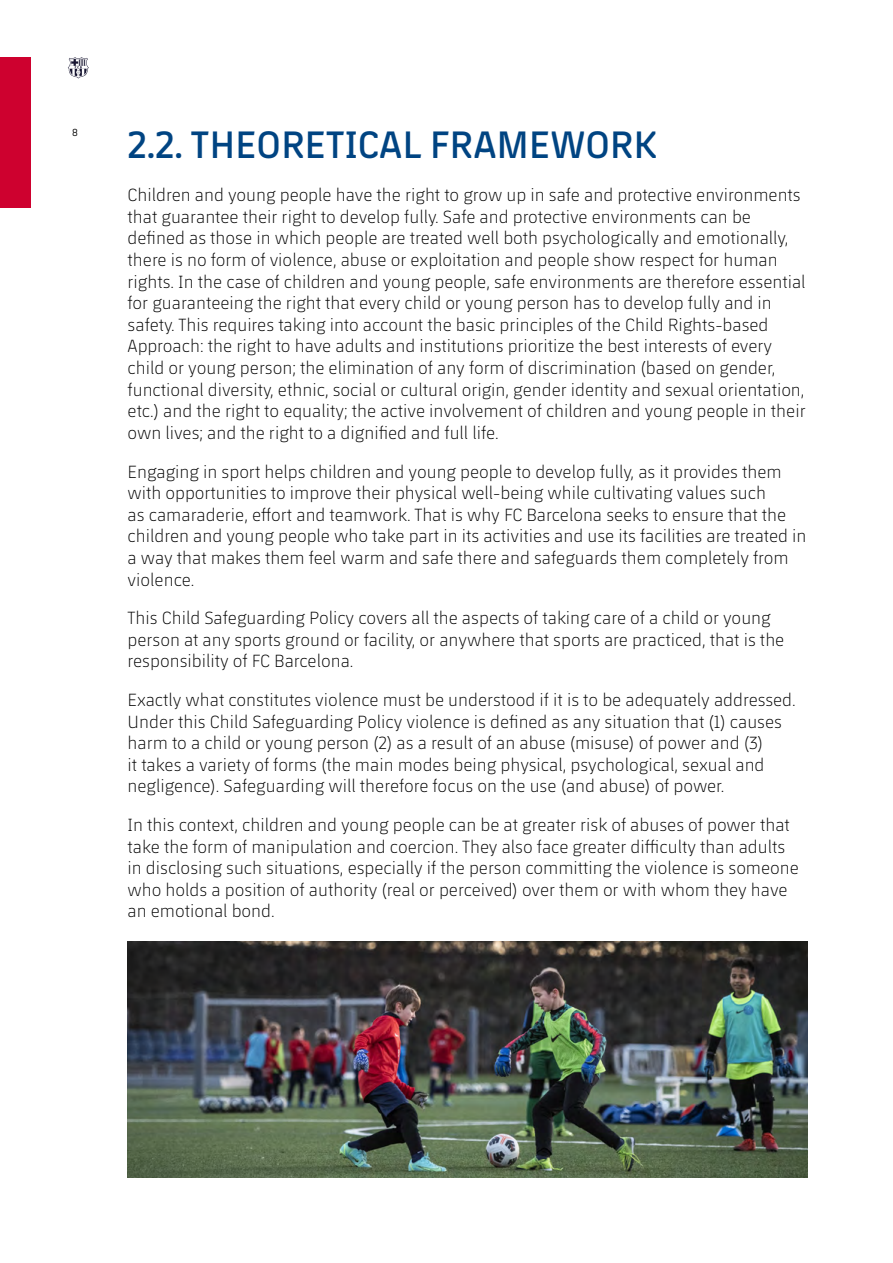
<style>
.page{position:relative;width:893px;height:1263px;background:#fff}
.page>*{position:absolute;margin:0;border:0;box-sizing:border-box;transform-origin:0 0}
.t1{font:600 39px "FCBARCELONA";letter-spacing:.01em;color:#004482}
.t2{font:300 18px/21.6px "FCBARCELONA";color:#000}
.t3{font:10.5px "FCBARCELONA";color:#000}
</style>
<div class="page">
<div style="left:0;top:57px;width:31px;height:151px;background:#ce012f"></div>
<svg style="left:68px;top:57px;width:21px;height:21px"></svg>
<img style="left:128px;top:942px;width:680px;height:236px">
<p class="t3" style="left:72px;top:126px;width:7px">8</p>
<h1 class="t1" style="left:128px;top:119px;width:530px">2.2. THEORETICAL FRAMEWORK</h1>
<p class="t2" style="left:128px;top:184px;width:680px">Children and young people have the right to grow up in safe and protective environments that guarantee their right to develop fully. Safe and protective environments can be defined as those in which people are treated well both psychologically and emotionally, there is no form of violence, abuse or exploitation and people show respect for human rights. In the case of children and young people, safe environments are therefore essential for guaranteeing the right that every child or young person has to develop fully and in safety. This requires taking into account the basic principles of the Child Rights-based Approach: the right to have adults and institutions prioritize the best interests of every child or young person; the elimination of any form of discrimination (based on gender, functional diversity, ethnic, social or cultural origin, gender identity and sexual orientation, etc.) and the right to equality; the active involvement of children and young people in their own lives; and the right to a dignified and full life.</p>
<p class="t2" style="left:128px;top:460px;width:680px">Engaging in sport helps children and young people to develop fully, as it provides them with opportunities to improve their physical well-being while cultivating values such<br>as camaraderie, effort and teamwork. That is why FC Barcelona seeks to ensure that the children and young people who take part in its activities and use its facilities are treated in a way that makes them feel warm and safe there and safeguards them completely from violence.</p>
<p class="t2" style="left:128px;top:606px;width:658px">This Child Safeguarding Policy covers all the aspects of taking care of a child or young person at any sports ground or facility, or anywhere that sports are practiced, that is the responsibility of FC Barcelona.</p>
<p class="t2" style="left:128px;top:688px;width:670px">Exactly what constitutes violence must be understood if it is to be adequately addressed.<br>Under this Child Safeguarding Policy violence is defined as any situation that (1) causes harm to a child or young person (2) as a result of an abuse (misuse) of power and (3)<br>it takes a variety of forms (the main modes being physical, psychological, sexual and negligence). Safeguarding will therefore focus on the use (and abuse) of power.</p>
<p class="t2" style="left:128px;top:813px;width:673px">In this context, children and young people can be at greater risk of abuses of power that take the form of manipulation and coercion. They also face greater difficulty than adults in disclosing such situations, especially if the person committing the violence is someone who holds a position of authority (real or perceived) over them or with whom they have an emotional bond.</p>
</div>
